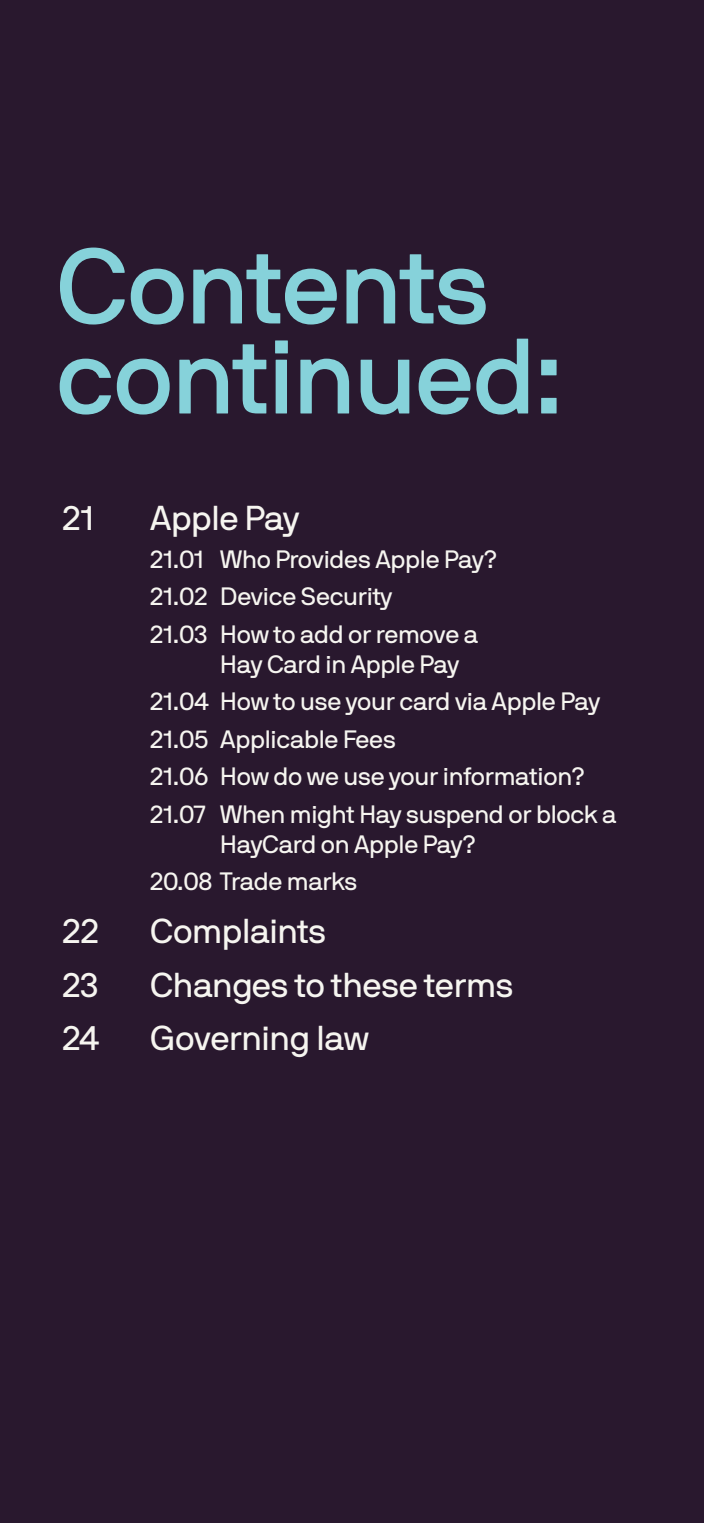
<style>
.page{position:relative;width:704px;height:1523px;background:#fff}
.page>*{position:absolute;margin:0;border:0;box-sizing:border-box;transform-origin:0 0}
.t1{font:500 106.25px/90px "NB International Pro";letter-spacing:-.01em;color:#86d2da}
.t2{font:34.38px "NB International Pro";letter-spacing:-.01em;color:#f6f5f0}
.t3{font:25px/37.5px "NB International Pro";letter-spacing:-.01em;color:#f6f5f0}
</style>
<div class="page">
<div style="left:0;top:0;width:703px;height:1522px;background:#29182e"></div>
<h1 class="t1" style="left:56px;top:241px;width:508px">Contents continued:</h1>
<h2 class="t2" style="left:62px;top:498px;width:33px">21</h2>
<h2 class="t2" style="left:150px;top:498px;width:151px">Apple Pay</h2>
<p class="t3" style="left:150px;top:540px;width:348px">21.01 Who Provides Apple Pay?<br>21.02 Device Security<br>21.03 How to add or remove a</p>
<p class="t3" style="left:150px;top:645px;width:467px;text-indent:70px">Hay Card in Apple Pay<br>21.04 How to use your card via Apple Pay<br>21.05 Applicable Fees<br>21.06 How do we use your information?<br>21.07 When might Hay suspend or block a</p>
<p class="t3" style="left:150px;top:825px;width:327px;text-indent:70px">HayCard on Apple Pay?<br>20.08 Trade marks</p>
<h2 class="t2" style="left:62px;top:911px;width:38px">22</h2>
<h2 class="t2" style="left:150px;top:911px;width:177px">Complaints</h2>
<h2 class="t2" style="left:62px;top:965px;width:37px">23</h2>
<h2 class="t2" style="left:150px;top:965px;width:364px">Changes to these terms</h2>
<h2 class="t2" style="left:62px;top:1018px;width:38px">24</h2>
<h2 class="t2" style="left:150px;top:1018px;width:220px">Governing law</h2>
</div>
